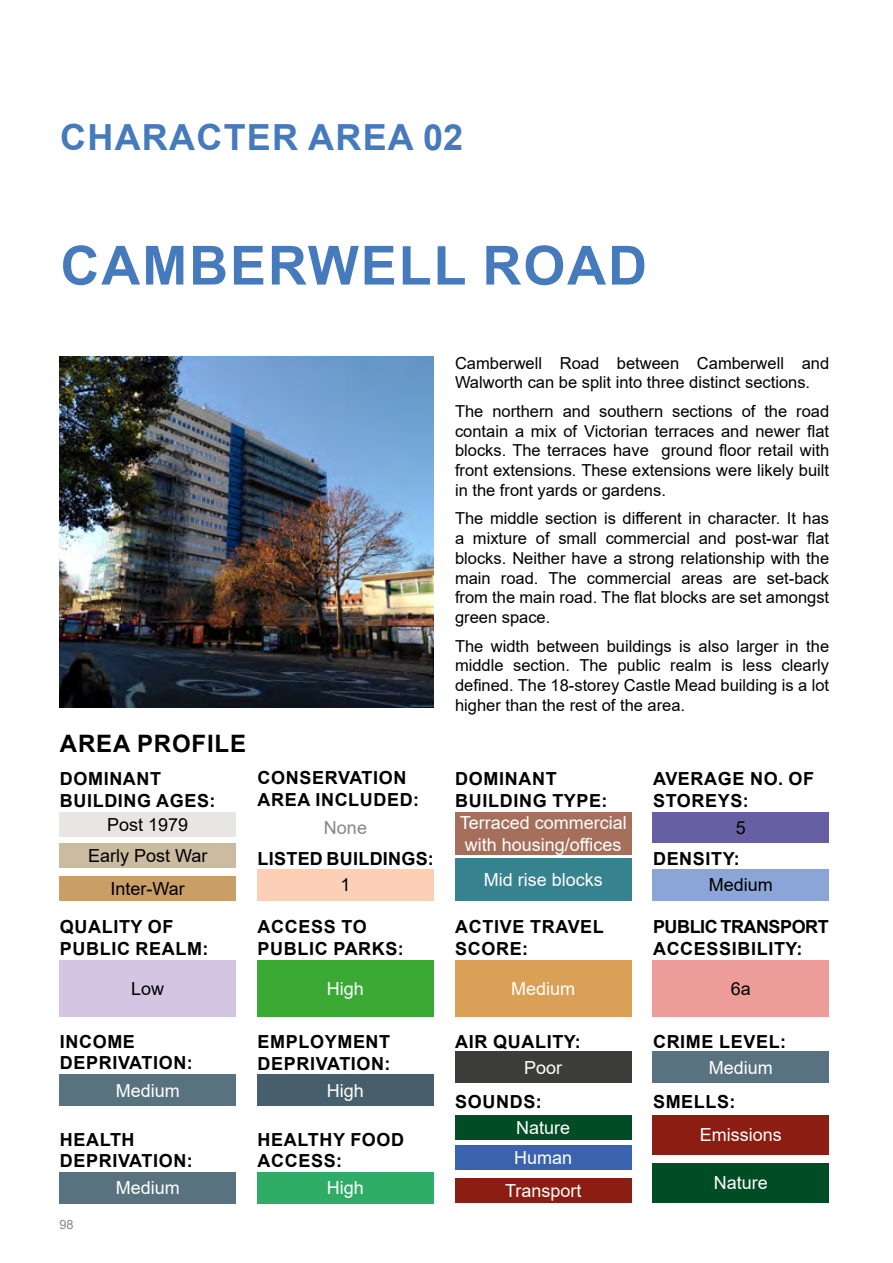
<style>
.page{position:relative;width:893px;height:1263px;background:#fff}
.page>*{position:absolute;margin:0;border:0;box-sizing:border-box;transform-origin:0 0}
.t1{font:700 54px "Arial";letter-spacing:.035em;color:#457abd}
.t2{font:700 36px "Arial";letter-spacing:.035em;color:#457abd}
.t3{font:700 24px "Arial";letter-spacing:.035em;color:#000}
.t4{font:700 18px/21.6px "Arial";letter-spacing:.035em;color:#000}
.Map_Annotation_01{font:18px/21.6px "Arial";color:#fff}
.Map_Annotation_01-2{font:18px "Arial";color:#000}
.t5{font:700 18px/21.6px "Arial";letter-spacing:-.025em;color:#000}
.t6{font:700 18px "Arial";letter-spacing:.015em;color:#000}
.Map_Annotation_01-3{font:18px "Arial";color:#878787}
.BODY_-_MAIN_-_AL_-_1{font:16.5px/19.8px "Arial";color:#000;text-align:justify}
.t7{font:12.75px "Arial";color:#878787}
</style>
<div class="page">
<img style="left:60px;top:357px;width:374px;height:351px">
<div style="left:455px;top:1145px;width:176px;height:25px;background:#3b63ad"></div>
<div style="left:60px;top:844px;width:176px;height:24px;background:#cbbba0"></div>
<div style="left:60px;top:876px;width:176px;height:24px;background:#ca9e67"></div>
<div style="left:60px;top:812px;width:176px;height:24px;background:#e8e6e3"></div>
<div style="left:455px;top:858px;width:176px;height:42px;background:#36828f"></div>
<div style="left:455px;top:812px;width:176px;height:42px;background:#a66f5b"></div>
<div style="left:653px;top:869px;width:176px;height:31px;background:#8aa5d6"></div>
<div style="left:455px;top:1115px;width:176px;height:24px;background:#004c24"></div>
<div style="left:455px;top:1178px;width:176px;height:24px;background:#8c1d12"></div>
<div style="left:653px;top:1163px;width:176px;height:39px;background:#004c24"></div>
<div style="left:653px;top:1115px;width:176px;height:39px;background:#8c1d12"></div>
<div style="left:455px;top:1051px;width:176px;height:31px;background:#3c3c3b"></div>
<div style="left:257px;top:1172px;width:177px;height:31px;background:#2fac66"></div>
<div style="left:60px;top:1172px;width:176px;height:31px;background:#587280"></div>
<div style="left:60px;top:1075px;width:176px;height:31px;background:#587280"></div>
<div style="left:257px;top:1075px;width:177px;height:31px;background:#475f6d"></div>
<div style="left:653px;top:1051px;width:176px;height:31px;background:#587280"></div>
<div style="left:653px;top:812px;width:176px;height:31px;background:#675fa3"></div>
<div style="left:257px;top:869px;width:177px;height:31px;background:#fbd0b7"></div>
<div style="left:257px;top:960px;width:177px;height:56px;background:#3aaa35"></div>
<div style="left:60px;top:960px;width:176px;height:56px;background:#d4c6e2"></div>
<div style="left:455px;top:960px;width:176px;height:56px;background:#daa057"></div>
<div style="left:653px;top:960px;width:176px;height:56px;background:#ed9c99"></div>
<p class="t2" style="left:60px;top:112px;width:405px">CHARACTER AREA 02</p>
<p class="t1" style="left:60px;top:228px;width:588px">CAMBERWELL ROAD</p>
<h3 class="t3" style="left:60px;top:727px;width:188px">AREA PROFILE</h3>
<p class="BODY_-_MAIN_-_AL_-_1" style="left:455px;top:353px;width:376px">Camberwell Road between Camberwell and<br>Walworth can be split into three distinct sections.</p>
<p class="BODY_-_MAIN_-_AL_-_1" style="left:455px;top:401px;width:376px">The northern and southern sections of the road contain a mix of Victorian terraces and newer flat blocks. The terraces have ground floor retail with front extensions. These extensions were likely built in the front yards or gardens.</p>
<p class="BODY_-_MAIN_-_AL_-_1" style="left:455px;top:508px;width:376px">The middle section is different in character. It has a mixture of small commercial and post-war flat blocks. Neither have a strong relationship with the main road. The commercial areas are set-back from the main road. The flat blocks are set amongst green space.</p>
<p class="BODY_-_MAIN_-_AL_-_1" style="left:455px;top:636px;width:376px">The width between buildings is also larger in the middle section. The public realm is less clearly defined. The 18-storey Castle Mead building is a lot higher than the rest of the area.</p>
<p class="t4" style="left:258px;top:767px;width:163px">CONSERVATION<br>AREA INCLUDED:</p>
<p class="t4" style="left:653px;top:768px;width:162px">AVERAGE NO. OF<br>STOREYS:</p>
<p class="t4" style="left:60px;top:768px;width:157px">DOMINANT<br>BUILDING AGES:</p>
<p class="t4" style="left:455px;top:768px;width:154px">DOMINANT<br>BUILDING TYPE:</p>
<p class="Map_Annotation_01-2" style="left:107px;top:812px;width:83px">Post 1979</p>
<p class="Map_Annotation_01-3" style="left:324px;top:815px;width:45px">None</p>
<p class="Map_Annotation_01-2" style="left:88px;top:844px;width:121px">Early Post War</p>
<p class="t6" style="left:258px;top:845px;width:178px">LISTED BUILDINGS:</p>
<p class="Map_Annotation_01-2" style="left:111px;top:876px;width:76px">Inter-War</p>
<p class="Map_Annotation_01-2" style="left:340px;top:873px;width:12px">1</p>
<p class="Map_Annotation_01" style="left:460px;top:812px;width:169px">Terraced commercial with housing/offices</p>
<p class="Map_Annotation_01" style="left:484px;top:868px;width:121px">Mid rise blocks</p>
<p class="Map_Annotation_01-2" style="left:736px;top:815px;width:12px">5</p>
<p class="t4" style="left:653px;top:848px;width:88px">DENSITY:</p>
<p class="Map_Annotation_01-2" style="left:709px;top:873px;width:66px">Medium</p>
<p class="t4" style="left:60px;top:916px;width:150px">QUALITY OF<br>PUBLIC REALM:</p>
<p class="t4" style="left:258px;top:916px;width:148px">ACCESS TO<br>PUBLIC PARKS:</p>
<p class="Map_Annotation_01-2" style="left:131px;top:976px;width:35px">Low</p>
<p class="Map_Annotation_01" style="left:327px;top:977px;width:39px">High</p>
<p class="t4" style="left:455px;top:916px;width:150px">ACTIVE TRAVEL<br>SCORE:</p>
<p class="Map_Annotation_01" style="left:511px;top:977px;width:66px">Medium</p>
<p class="Map_Annotation_01-2" style="left:731px;top:976px;width:22px">6a</p>
<p class="t5" style="left:653px;top:916px;width:177px">PUBLIC TRANSPORT<br>ACCESSIBILITY:</p>
<p class="t4" style="left:60px;top:1031px;width:77px">INCOME</p>
<p class="t4" style="left:455px;top:1031px;width:127px">AIR QUALITY:</p>
<p class="t4" style="left:60px;top:1052px;width:134px">DEPRIVATION:</p>
<p class="t4" style="left:258px;top:1031px;width:134px">EMPLOYMENT<br>DEPRIVATION:</p>
<p class="t4" style="left:653px;top:1031px;width:134px">CRIME LEVEL:</p>
<p class="t4" style="left:455px;top:1091px;width:88px">SOUNDS:</p>
<p class="Map_Annotation_01" style="left:516px;top:1116px;width:56px">Nature</p>
<p class="Map_Annotation_01" style="left:709px;top:1056px;width:66px">Medium</p>
<p class="Map_Annotation_01" style="left:524px;top:1056px;width:40px">Poor</p>
<p class="Map_Annotation_01" style="left:116px;top:1079px;width:66px">Medium</p>
<p class="Map_Annotation_01" style="left:327px;top:1079px;width:39px">High</p>
<p class="t4" style="left:653px;top:1091px;width:84px">SMELLS:</p>
<p class="Map_Annotation_01" style="left:700px;top:1124px;width:84px">Emissions</p>
<p class="t4" style="left:258px;top:1128px;width:148px">HEALTHY FOOD<br>ACCESS:</p>
<p class="Map_Annotation_01" style="left:327px;top:1177px;width:39px">High</p>
<p class="t4" style="left:60px;top:1128px;width:134px">HEALTH<br>DEPRIVATION:</p>
<p class="Map_Annotation_01" style="left:116px;top:1177px;width:66px">Medium</p>
<p class="Map_Annotation_01" style="left:514px;top:1147px;width:60px">Human</p>
<p class="Map_Annotation_01" style="left:714px;top:1172px;width:56px">Nature</p>
<p class="Map_Annotation_01" style="left:505px;top:1179px;width:78px">Transport</p>
<p class="t7" style="left:60px;top:1216px;width:16px">98</p>
</div>
